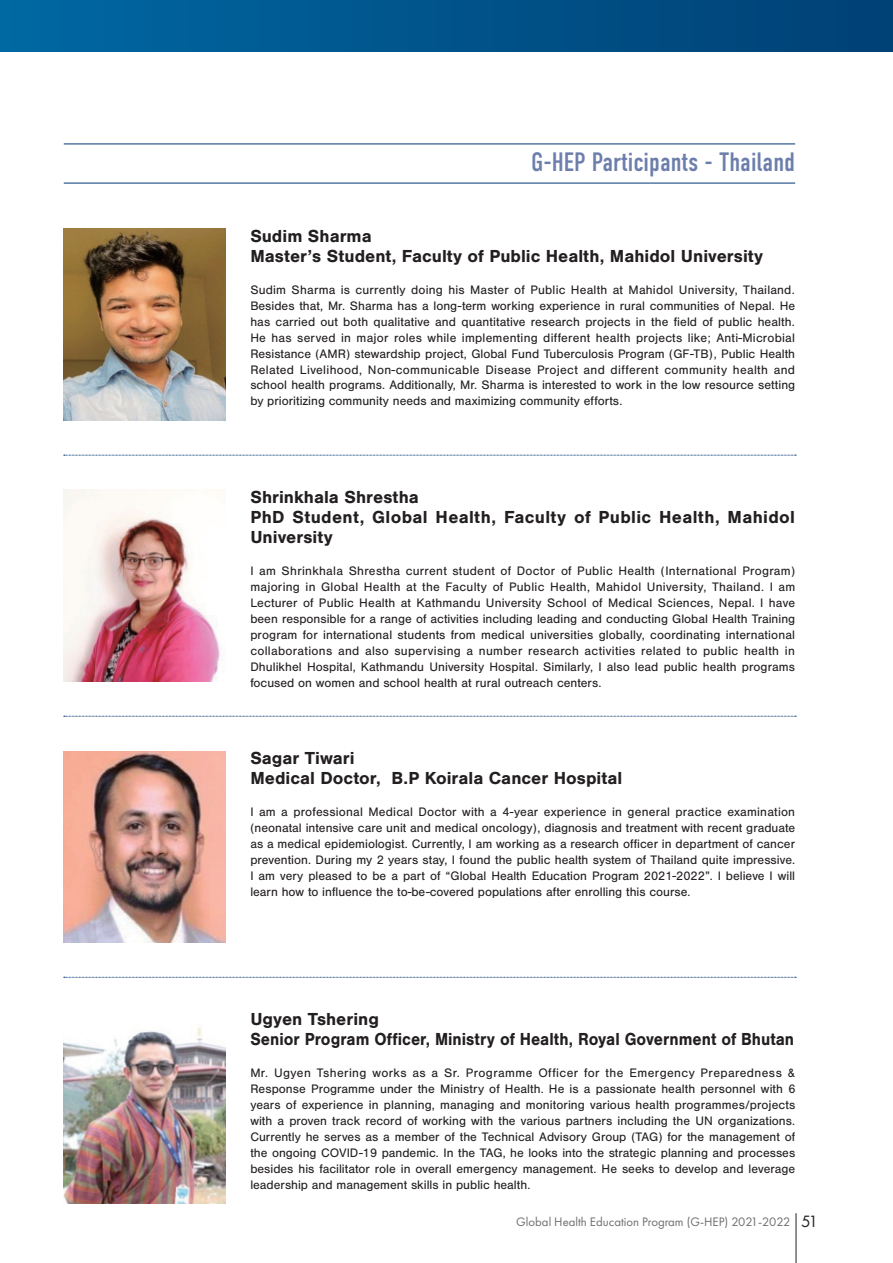
<style>
.page{position:relative;width:893px;height:1263px;background:#fff}
.page>*{position:absolute;margin:0;border:0;box-sizing:border-box;transform-origin:0 0}
.t1{font:26.55px "DIN Condensed";color:#6c7eab}
.t2{font:700 18px/20.2px "Nimbus San";color:#231f20}
.t3{font:700 18px/20.2px "Nimbus San";letter-spacing:.02em;color:#231f20}
.t4{font:12.75px/15.9px "Nimbus San";color:#231f20;text-align:justify}
.t5{font:12.75px "Futura PT";color:#6c6d70}
.s1{font-size:16.95px;color:#231f20}
</style>
<div class="page">
<hr style="left:796px;top:1213px;width:1px;height:50px;background:#231f20">
<div style="left:0;top:0;width:893px;height:51px;background:linear-gradient(to right,#0068a2,#004075)"></div>
<hr style="left:64px;top:183px;width:731px;height:1px;background:#013672">
<hr style="left:64px;top:144px;width:731px;height:1px;background:#013672">
<svg style="left:64px;top:455px;width:732px;height:1px"></svg>
<svg style="left:64px;top:716px;width:732px;height:1px"></svg>
<svg style="left:64px;top:977px;width:732px;height:1px"></svg>
<img style="left:64px;top:229px;width:161px;height:191px">
<img style="left:64px;top:490px;width:158px;height:191px">
<img style="left:64px;top:751px;width:161px;height:191px">
<img style="left:64px;top:1026px;width:161px;height:177px">
<h1 class="t1" style="left:531px;top:147px;width:266px">G-HEP Participants - Thailand</h1>
<h2 class="t2" style="left:250px;top:226px;width:514px">Sudim Sharma<br>Master’s Student, Faculty of Public Health, Mahidol University</h2>
<p class="t4" style="left:250px;top:282px;width:546px">Sudim Sharma is currently doing his Master of Public Health at Mahidol University, Thailand.<br>Besides that, Mr. Sharma has a long-term working experience in rural communities of Nepal. He has carried out both qualitative and quantitative research projects in the field of public health.<br>He has served in major roles while implementing different health projects like; Anti-Microbial Resistance (AMR) stewardship project, Global Fund Tuberculosis Program (GF-TB), Public Health Related Livelihood, Non-communicable Disease Project and different community health and school health programs. Additionally, Mr. Sharma is interested to work in the low resource setting by prioritizing community needs and maximizing community efforts.</p>
<h2 class="t3" style="left:250px;top:487px;width:546px">Shrinkhala Shrestha<br>PhD Student, Global Health, Faculty of Public Health, Mahidol<br>University</h2>
<p class="t4" style="left:250px;top:563px;width:547px">I am Shrinkhala Shrestha current student of Doctor of Public Health (International Program) majoring in Global Health at the Faculty of Public Health, Mahidol University, Thailand. I am Lecturer of Public Health at Kathmandu University School of Medical Sciences, Nepal. I have been responsible for a range of activities including leading and conducting Global Health Training program for international students from medical universities globally, coordinating international collaborations and also supervising a number research activities related to public health in Dhulikhel Hospital, Kathmandu University Hospital. Similarly, I also lead public health programs focused on women and school health at rural outreach centers.</p>
<h2 class="t2" style="left:250px;top:748px;width:373px">Sagar Tiwari<br>Medical Doctor, B.P Koirala Cancer Hospital</h2>
<p class="t4" style="left:250px;top:804px;width:546px">I am a professional Medical Doctor with a 4-year experience in general practice examination (neonatal intensive care unit and medical oncology), diagnosis and treatment with recent graduate as a medical epidemiologist. Currently, I am working as a research officer in department of cancer prevention. During my 2 years stay, I found the public health system of Thailand quite impressive.<br>I am very pleased to be a part of “Global Health Education Program 2021-2022”. I believe I will learn how to influence the to-be-covered populations after enrolling this course.</p>
<h2 class="t2" style="left:250px;top:1009px;width:545px">Ugyen Tshering<br>Senior Program Officer, Ministry of Health, Royal Government of Bhutan</h2>
<p class="t4" style="left:250px;top:1065px;width:547px">Mr. Ugyen Tshering works as a Sr. Programme Officer for the Emergency Preparedness &amp; Response Programme under the Ministry of Health. He is a passionate health personnel with 6 years of experience in planning, managing and monitoring various health programmes/projects with a proven track record of working with the various partners including the UN organizations.<br>Currently he serves as a member of the Technical Advisory Group (TAG) for the management of the ongoing COVID-19 pandemic. In the TAG, he looks into the strategic planning and processes besides his facilitator role in overall emergency management. He seeks to develop and leverage leadership and management skills in public health.</p>
<p class="t5" style="left:516px;top:1214px;width:303px">Global Health Education Program (G-HEP) 2021-2022 <span class="s1">51</span></p>
</div>
